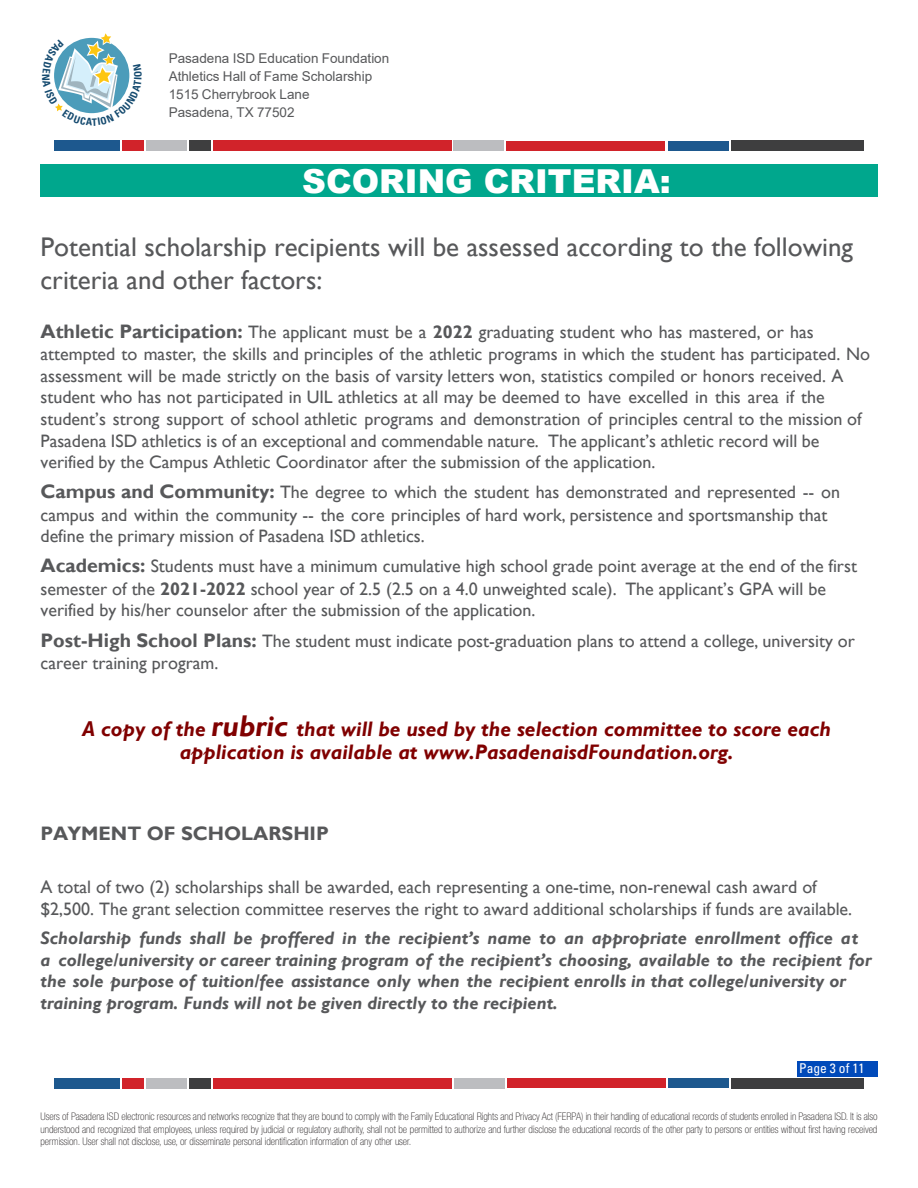
<style>
.page{position:relative;width:918px;height:1188px;background:#fff}
.page>*{position:absolute;margin:0;border:0;box-sizing:border-box;transform-origin:0 0}
.t1{font:900 33px "Arial";color:#fff}
.t2{font:27px/32.4px "Gill Sans";color:#57585a}
.t3{font:italic 700 21px/23.1px "Gill Sans";color:#800000;text-align:center}
.t4{font:700 19.5px "Gill Sans";color:#57585a}
.t5{font:18px/21.8px "Gill Sans";color:#57585a}
.t6{font:italic 700 18px/21.6px "Gill Sans";color:#57585a}
.t7{font:13.5px/18px "Arial";color:#57585a}
.t8{font:condensed 13.5px "Univers LT Std";color:#fff}
.t9{font:100 condensed 10.5px/12.6px "Helvetica Neue LT Std";color:#231f20;text-align:justify}
.s1{font-weight:700;font-size:19.5px}
.s2{font-weight:700}
.s3{font-size:30px}
</style>
<div class="page">
<div style="left:797px;top:1061px;width:80px;height:16px;background:#004aba"></div>
<div style="left:40px;top:165px;width:838px;height:32px;background:#00a78d"></div>
<div style="left:506px;top:141px;width:159px;height:9px;background:#d1232a"></div>
<div style="left:213px;top:141px;width:238px;height:10px;background:#d1232a"></div>
<div style="left:731px;top:141px;width:133px;height:10px;background:#3e3e3f"></div>
<div style="left:668px;top:141px;width:61px;height:9px;background:#1d588e"></div>
<div style="left:189px;top:141px;width:22px;height:10px;background:#3e3e3f"></div>
<div style="left:122px;top:141px;width:21px;height:10px;background:#d1232a"></div>
<div style="left:146px;top:141px;width:41px;height:10px;background:#bcbdc0"></div>
<div style="left:54px;top:141px;width:65px;height:10px;background:#1d588e"></div>
<div style="left:454px;top:141px;width:50px;height:10px;background:#bcbdc0"></div>
<div style="left:507px;top:1078px;width:159px;height:10px;background:#d1232a"></div>
<div style="left:213px;top:1078px;width:239px;height:10px;background:#d1232a"></div>
<div style="left:731px;top:1078px;width:133px;height:10px;background:#3e3e3f"></div>
<div style="left:668px;top:1078px;width:61px;height:10px;background:#1d588e"></div>
<div style="left:189px;top:1078px;width:22px;height:10px;background:#3e3e3f"></div>
<div style="left:122px;top:1078px;width:22px;height:10px;background:#d1232a"></div>
<div style="left:146px;top:1078px;width:41px;height:10px;background:#bcbdc0"></div>
<div style="left:54px;top:1078px;width:66px;height:10px;background:#1d588e"></div>
<div style="left:454px;top:1078px;width:50px;height:10px;background:#bcbdc0"></div>
<svg style="left:54px;top:33px;width:76px;height:81px"></svg>
<p class="t7" style="left:169px;top:50px;width:222px">Pasadena ISD Education Foundation<br>Athletics Hall of Fame Scholarship<br>1515 Cherrybrook Lane<br>Pasadena, TX 77502</p>
<p class="t1" style="left:302px;top:157px;width:370px">SCORING CRITERIA:</p>
<p class="t2" style="left:40px;top:232px;width:814px">Potential scholarship recipients will be assessed according to the following criteria and other factors:</p>
<p class="t5" style="left:40px;top:321px;width:831px"><span class="s1">Athletic Participation:</span> The applicant must be a <span class="s2">2022</span> graduating student who has mastered, or has attempted to master, the skills and principles of the athletic programs in which the student has participated. No assessment will be made strictly on the basis of varsity letters won, statistics compiled or honors received. A student who has not participated in UIL athletics at all may be deemed to have excelled in this area if the student’s strong support of school athletic programs and demonstration of principles central to the mission of Pasadena ISD athletics is of an exceptional and commendable nature. The applicant’s athletic record will be verified by the Campus Athletic Coordinator after the submission of the application.</p>
<p class="t5" style="left:40px;top:482px;width:801px"><span class="s1">Campus and Community:</span> The degree to which the student has demonstrated and represented -- on campus and within the community -- the core principles of hard work, persistence and sportsmanship that define the primary mission of Pasadena ISD athletics.</p>
<p class="t5" style="left:40px;top:556px;width:818px"><span class="s1">Academics:</span> Students must have a minimum cumulative high school grade point average at the end of the first semester of the <span class="s2">2021-2022</span> school year of 2.5 (2.5 on a 4.0 unweighted scale). The applicant’s GPA will be verified by his/her counselor after the submission of the application.</p>
<p class="t5" style="left:40px;top:630px;width:816px;line-height:22.2px"><span class="s1">Post-High School Plans:</span> The student must indicate post-graduation plans to attend a college, university or career training program.</p>
<p class="t3" style="left:82px;top:718px;width:750px">A copy of the <span class="s3">rubric</span> that will be used by the selection committee to score each application is available at www.PasadenaisdFoundation.org.</p>
<p class="t4" style="left:40px;top:822px;width:290px">PAYMENT OF SCHOLARSHIP</p>
<p class="t5" style="left:40px;top:877px;width:813px">A total of two (2) scholarships shall be awarded, each representing a one-time, non-renewal cash award of $2,500. The grant selection committee reserves the right to award additional scholarships if funds are available.</p>
<p class="t6" style="left:40px;top:928px;width:833px">Scholarship funds shall be proffered in the recipient’s name to an appropriate enrollment office at a college/university or career training program of the recipient’s choosing, available to the recipient for the sole purpose of tuition/fee assistance only when the recipient enrolls in that college/university or training program. Funds will not be given directly to the recipient.</p>
<p class="t8" style="left:799px;top:1059px;width:67px">Page 3 of 11</p>
<p class="t9" style="left:40px;top:1110px;width:839px">Users of Pasadena ISD electronic resources and networks recognize that they are bound to comply with the Family Educational Rights and Privacy Act (FERPA) in their handling of educational records of students enrolled in Pasadena ISD. It is also understood and recognized that employees, unless required by judicial or regulatory authority, shall not be permitted to authorize and further disclose the educational records of the other party to persons or entities without first having received permission. User shall not disclose, use, or disseminate personal identification information of any other user.</p>
</div>
